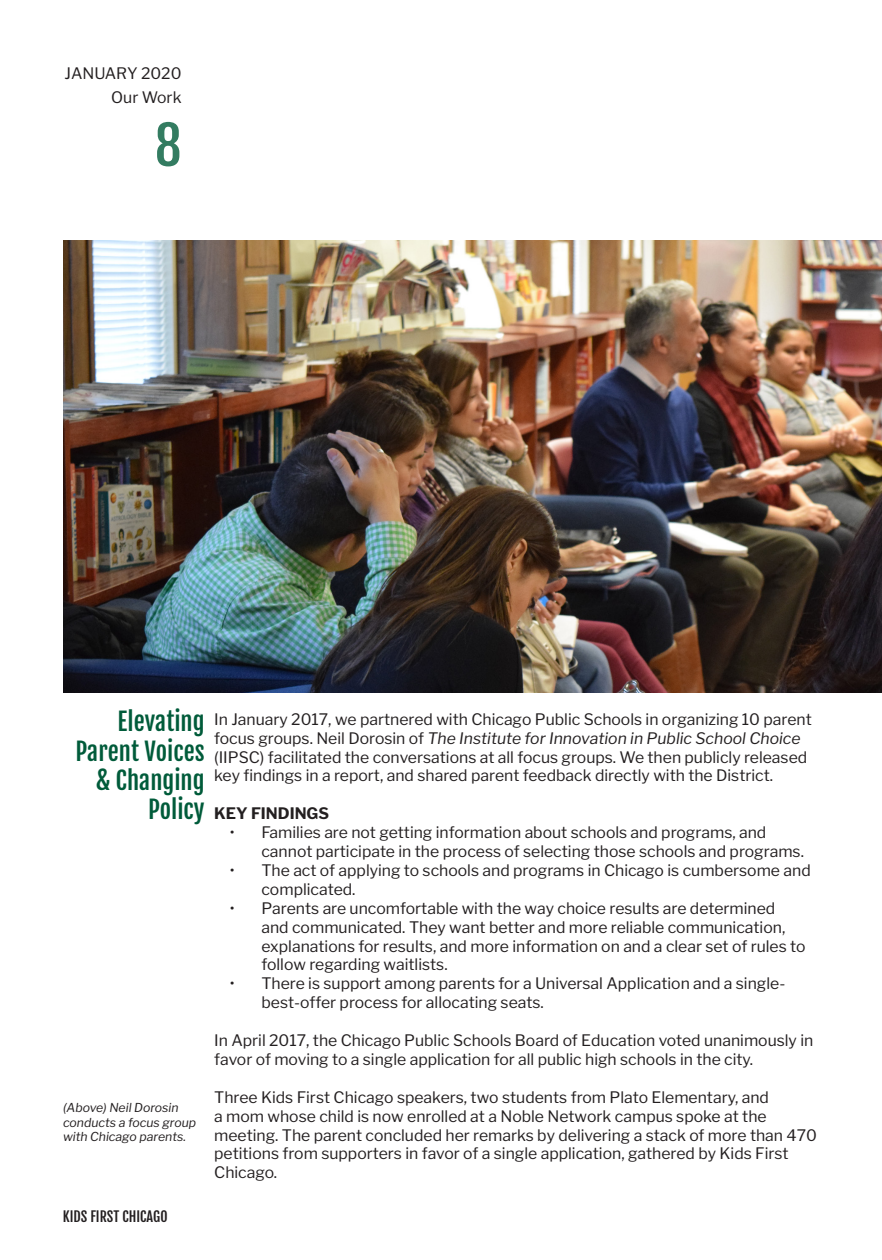
<style>
.page{position:relative;width:882px;height:1260px;background:#fff}
.page>*{position:absolute;margin:0;border:0;box-sizing:border-box;transform-origin:0 0}
.t1{font:52.5px "Fjalla One";color:#337c61}
.t2{font:24.5px/29.4px "Fjalla One";color:#005b3a;text-align:right}
.t3{font:15.75px/18.9px "Libre Franklin";color:#231f20}
.t4{font:700 15.75px "Libre Franklin";color:#231f20}
.t5{font:14px "Fjalla One";color:#231f20}
.t6{font:italic 12.25px/14.7px "Libre Franklin";color:#231f20}
.s1{font-style:italic}
</style>
<div class="page">
<img style="left:63px;top:241px;width:819px;height:452px">
<p class="t3" style="left:64px;top:61px;width:119px;line-height:24.2px;text-align:right">JANUARY 2020<br>Our Work</p>
<h1 class="t1" style="left:155px;top:113px;width:28px">8</h1>
<p class="t2" style="left:76px;top:707px;width:131px">Elevating<br>Parent Voices &amp; Changing<br>Policy</p>
<p class="t6" style="left:63px;top:1100px;width:135px">(Above) Neil Dorosin conducts a focus group with Chicago parents.</p>
<p class="t3" style="left:214px;top:710px;width:599px">In January 2017, we partnered with Chicago Public Schools in organizing 10 parent focus groups. Neil Dorosin of <span class="s1">The Institute for Innovation in Public School Choice </span>(IIPSC) facilitated the conversations at all focus groups. We then publicly released key findings in a report, and shared parent feedback directly with the District.</p>
<p class="t4" style="left:214px;top:804px;width:116px">KEY FINDINGS</p>
<p class="t3" style="left:261px;top:823px;width:544px;text-indent:-32px">• Families are not getting information about schools and programs, and cannot participate in the process of selecting those schools and programs.</p>
<p class="t3" style="left:261px;top:861px;width:551px;text-indent:-32px">• The act of applying to schools and programs in Chicago is cumbersome and complicated.</p>
<p class="t3" style="left:261px;top:899px;width:546px;text-indent:-32px">• Parents are uncomfortable with the way choice results are determined and communicated. They want better and more reliable communication, explanations for results, and more information on and a clear set of rules to follow regarding waitlists.</p>
<p class="t3" style="left:261px;top:974px;width:525px;text-indent:-32px">• There is support among parents for a Universal Application and a single&shy;best-offer process for allocating seats.</p>
<p class="t3" style="left:214px;top:1031px;width:601px">In April 2017, the Chicago Public Schools Board of Education voted unanimously in favor of moving to a single application for all public high schools in the city.</p>
<p class="t3" style="left:214px;top:1088px;width:604px">Three Kids First Chicago speakers, two students from Plato Elementary, and<br>a mom whose child is now enrolled at a Noble Network campus spoke at the meeting. The parent concluded her remarks by delivering a stack of more than 470 petitions from supporters in favor of a single application, gathered by Kids First Chicago.</p>
<p class="t5" style="left:63px;top:1208px;width:106px">KIDS FIRST CHICAGO</p>
</div>
